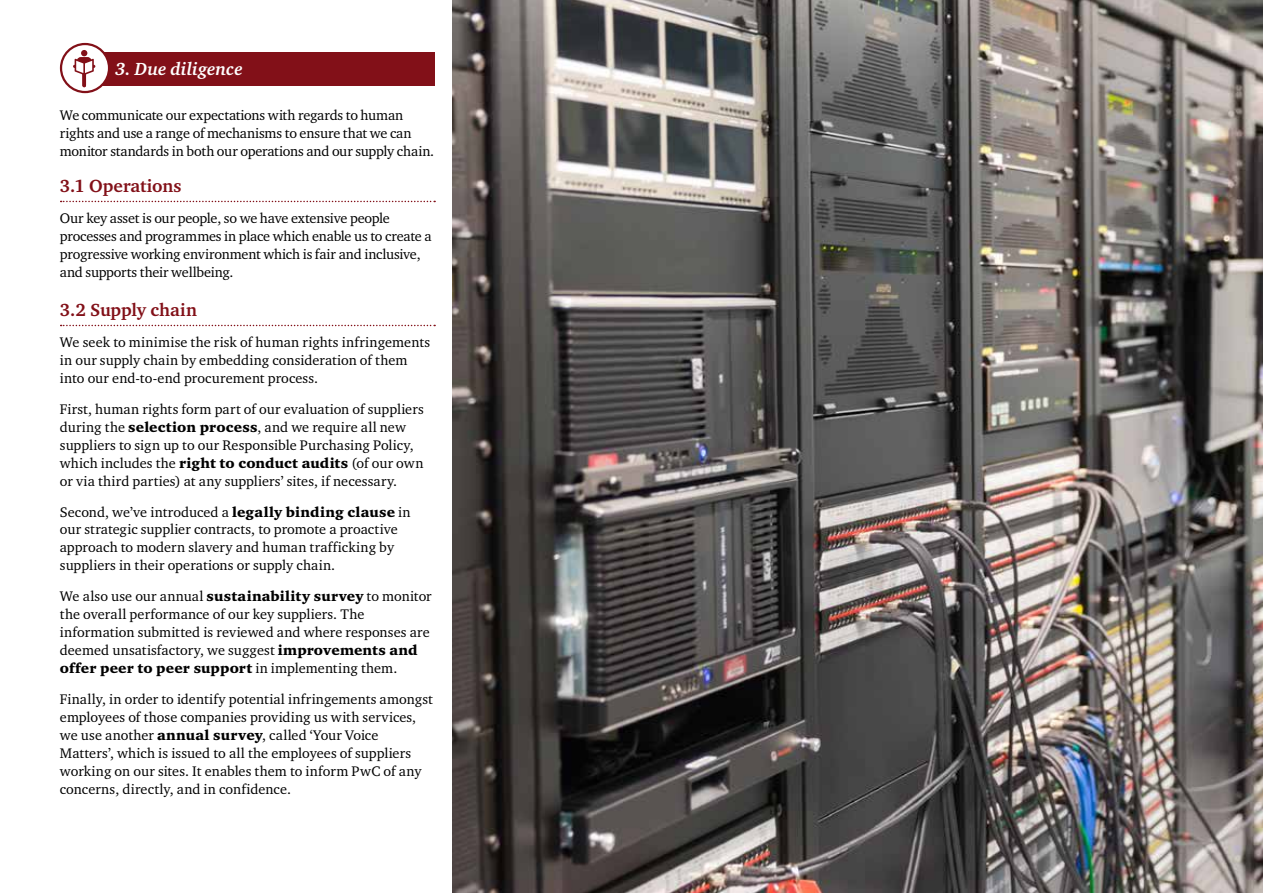
<style>
.page{position:relative;width:1263px;height:893px;background:#fff}
.page>*{position:absolute;margin:0;border:0;box-sizing:border-box;transform-origin:0 0}
.t1{font:700 18px "Charter ITC Std";letter-spacing:.005em;color:#821018}
.t2{font:italic 700 18px "Charter ITC Std";letter-spacing:.005em;color:#fff}
.t3{font:14.25px/18px "Charter ITC Std";color:#000}
.s1{font-weight:900}
</style>
<div class="page">
<div style="left:85px;top:52px;width:350px;height:34px;background:#821018"></div>
<svg style="left:61px;top:201px;width:374px;height:1px"></svg>
<svg style="left:61px;top:325px;width:374px;height:1px"></svg>
<svg style="left:61px;top:44px;width:48px;height:48px"></svg>
<div style="left:60px;top:43px;width:50px;height:50px;border:2px solid #821018;border-radius:50%"></div>
<svg style="left:73px;top:50px;width:22px;height:37px"></svg>
<img style="left:452px;top:0;width:811px;height:893px">
<p class="t2" style="left:115px;top:58px;width:129px">3. Due diligence</p>
<p class="t3" style="left:60px;top:106px;width:376px">We communicate our expectations with regards to human rights and use a range of mechanisms to ensure that we can monitor standards in both our operations and our supply chain.</p>
<p class="t1" style="left:60px;top:175px;width:123px">3.1 Operations</p>
<p class="t3" style="left:60px;top:209px;width:373px">Our key asset is our people, so we have extensive people processes and programmes in place which enable us to create a progressive working environment which is fair and inclusive, and supports their wellbeing.</p>
<p class="t1" style="left:60px;top:299px;width:138px">3.2 Supply chain</p>
<p class="t3" style="left:60px;top:333px;width:372px">We seek to minimise the risk of human rights infringements in our supply chain by embedding consideration of them into our end-to-end procurement process.</p>
<p class="t3" style="left:60px;top:400px;width:365px">First, human rights form part of our evaluation of suppliers during the <span class="s1">selection process</span>, and we require all new suppliers to sign up to our Responsible Purchasing Policy, which includes the <span class="s1">right to conduct audits</span> (of our own or via third parties) at any suppliers’ sites, if necessary.</p>
<p class="t3" style="left:60px;top:502px;width:352px">Second, we’ve introduced a <span class="s1">legally binding clause</span> in our strategic supplier contracts, to promote a proactive approach to modern slavery and human trafficking by suppliers in their operations or supply chain.</p>
<p class="t3" style="left:60px;top:587px;width:373px">We also use our annual <span class="s1">sustainability survey</span> to monitor the overall performance of our key suppliers. The information submitted is reviewed and where responses are deemed unsatisfactory, we suggest <span class="s1">improvements and offer peer to peer support</span> in implementing them.</p>
<p class="t3" style="left:60px;top:690px;width:375px">Finally, in order to identify potential infringements amongst employees of those companies providing us with services, we use another <span class="s1">annual survey</span>, called ‘Your Voice Matters’, which is issued to all the employees of suppliers working on our sites. It enables them to inform PwC of any concerns, directly, and in confidence.</p>
</div>
